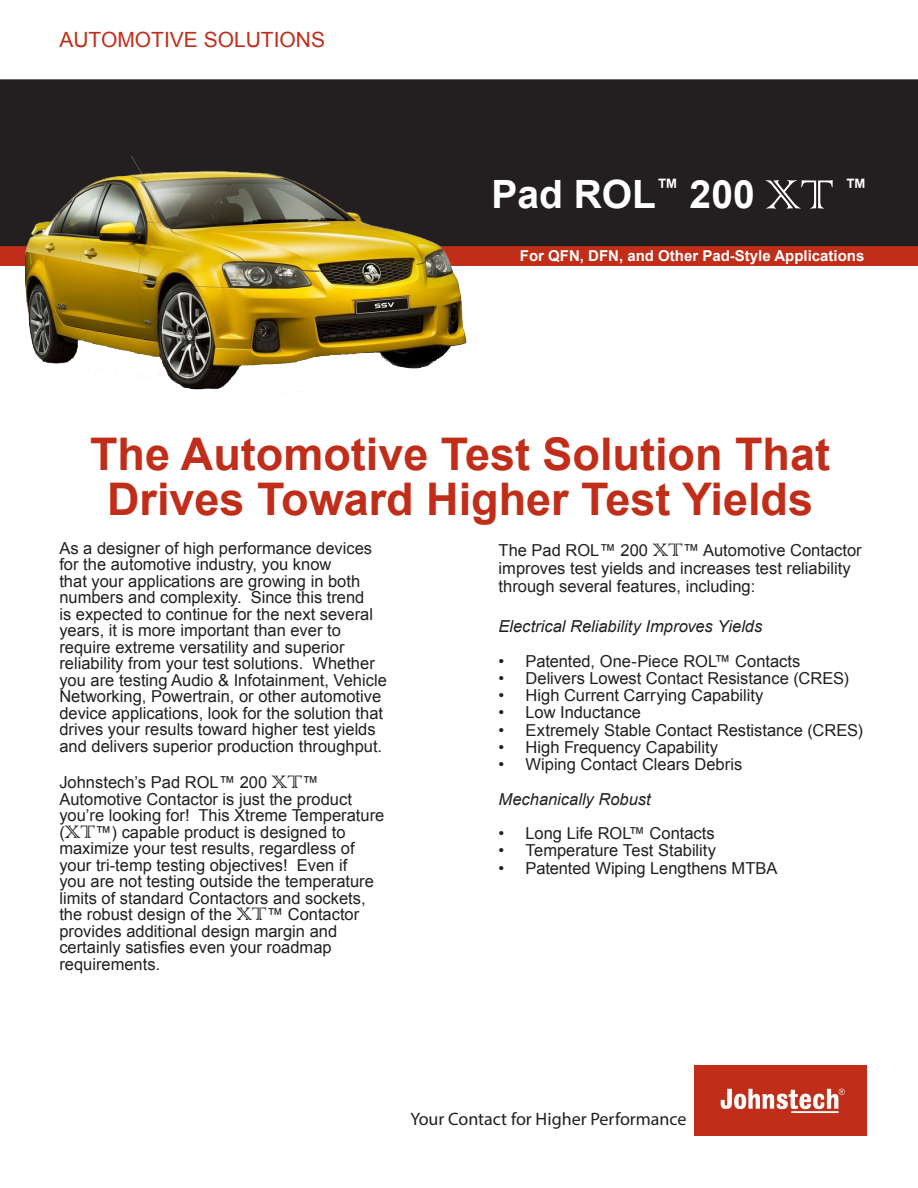
<style>
.page{position:relative;width:918px;height:1188px;background:#fff}
.page>*{position:absolute;margin:0;border:0;box-sizing:border-box;transform-origin:0 0}
.Specifications_Head{font:700 45px/45px "Arial";color:#c02d19;text-align:center}
.t1{font:700 39px "Arial";color:#fff}
.t2{font:700 22.8px "Arial";color:#fff}
.t3{font:21px "Arial";color:#c02d19}
.t4{font:18px "Myriad Pro";color:#231f20}
.Front_Body_Copy{font:16.5px/16.5px "Arial";color:#231f20}
.t5{font:italic 16.5px "Arial";color:#231f20}
.t6{font:700 15px "Arial";color:#fff}
.s1{font-family:"Colonna";font-weight:400;font-size:54px}
.s2{font-family:"Colonna";font-size:24px}
</style>
<div class="page">
<div style="left:0;top:234px;width:918px;height:32px;background:#c02d19"></div>
<div style="left:0;top:79px;width:918px;height:167px;background:#231f20"></div>
<img style="left:694px;top:1066px;width:173px;height:70px">
<img style="left:25px;top:157px;width:442px;height:236px">
<p class="t3" style="left:59px;top:26px;width:267px">AUTOMOTIVE SOLUTIONS</p>
<p class="t1" style="left:491px;top:169px;width:344px">Pad ROL<sup>™</sup> 200 <span class="s1">XT</span></p>
<p class="t2" style="left:844px;top:172px;width:24px">™</p>
<p class="t6" style="left:520px;top:246px;width:346px">For QFN, DFN, and Other Pad-Style Applications</p>
<p class="Specifications_Head" style="left:90px;top:433px;width:742px">The Automotive Test Solution That<br>Drives Toward Higher Test Yields</p>
<p class="Front_Body_Copy" style="left:59px;top:540px;width:329px">As a designer of high performance devices for the automotive industry, you know<br>that your applications are growing in both numbers and complexity. Since this trend<br>is expected to continue for the next several years, it is more important than ever to require extreme versatility and superior reliability from your test solutions. Whether you are testing Audio &amp; Infotainment, Vehicle Networking, Powertrain, or other automotive device applications, look for the solution that drives your results toward higher test yields and delivers superior production throughput.</p>
<p class="Front_Body_Copy" style="left:59px;top:774px;width:326px">Johnstech’s Pad ROL™ 200 <span class="s2">XT</span>™ Automotive Contactor is just the product you’re looking for! This Xtreme Temperature (<span class="s2">XT</span>™) capable product is designed to maximize your test results, regardless of your tri-temp testing objectives! Even if<br>you are not testing outside the temperature limits of standard Contactors and sockets, the robust design of the <span class="s2">XT</span>™ Contactor provides additional design margin and certainly satisfies even your roadmap requirements.</p>
<p class="Front_Body_Copy" style="left:499px;top:541px;width:365px;line-height:18px">The Pad ROL™ 200 <span class="s2">XT</span>™ Automotive Contactor improves test yields and increases test reliability through several features, including:</p>
<p class="t5" style="left:499px;top:616px;width:265px">Electrical Reliability Improves Yields</p>
<p class="Front_Body_Copy" style="left:499px;top:653px;width:303px">• Patented, One-Piece ROL™ Contacts</p>
<p class="Front_Body_Copy" style="left:499px;top:670px;width:352px">• Delivers Lowest Contact Resistance (CRES)</p>
<p class="Front_Body_Copy" style="left:499px;top:687px;width:266px">• High Current Carrying Capability</p>
<p class="Front_Body_Copy" style="left:499px;top:705px;width:144px">• Low Inductance</p>
<p class="Front_Body_Copy" style="left:499px;top:722px;width:366px">• Extremely Stable Contact Restistance (CRES)</p>
<p class="Front_Body_Copy" style="left:499px;top:739px;width:221px">• High Frequency Capability</p>
<p class="Front_Body_Copy" style="left:499px;top:756px;width:245px">• Wiping Contact Clears Debris</p>
<p class="t5" style="left:499px;top:788px;width:154px">Mechanically Robust</p>
<p class="Front_Body_Copy" style="left:499px;top:825px;width:218px">• Long Life ROL™ Contacts</p>
<p class="Front_Body_Copy" style="left:499px;top:843px;width:219px">• Temperature Test Stability</p>
<p class="Front_Body_Copy" style="left:499px;top:860px;width:280px">• Patented Wiping Lengthens MTBA</p>
<p class="t4" style="left:410px;top:1108px;width:278px">Your Contact for Higher Performance</p>
</div>
